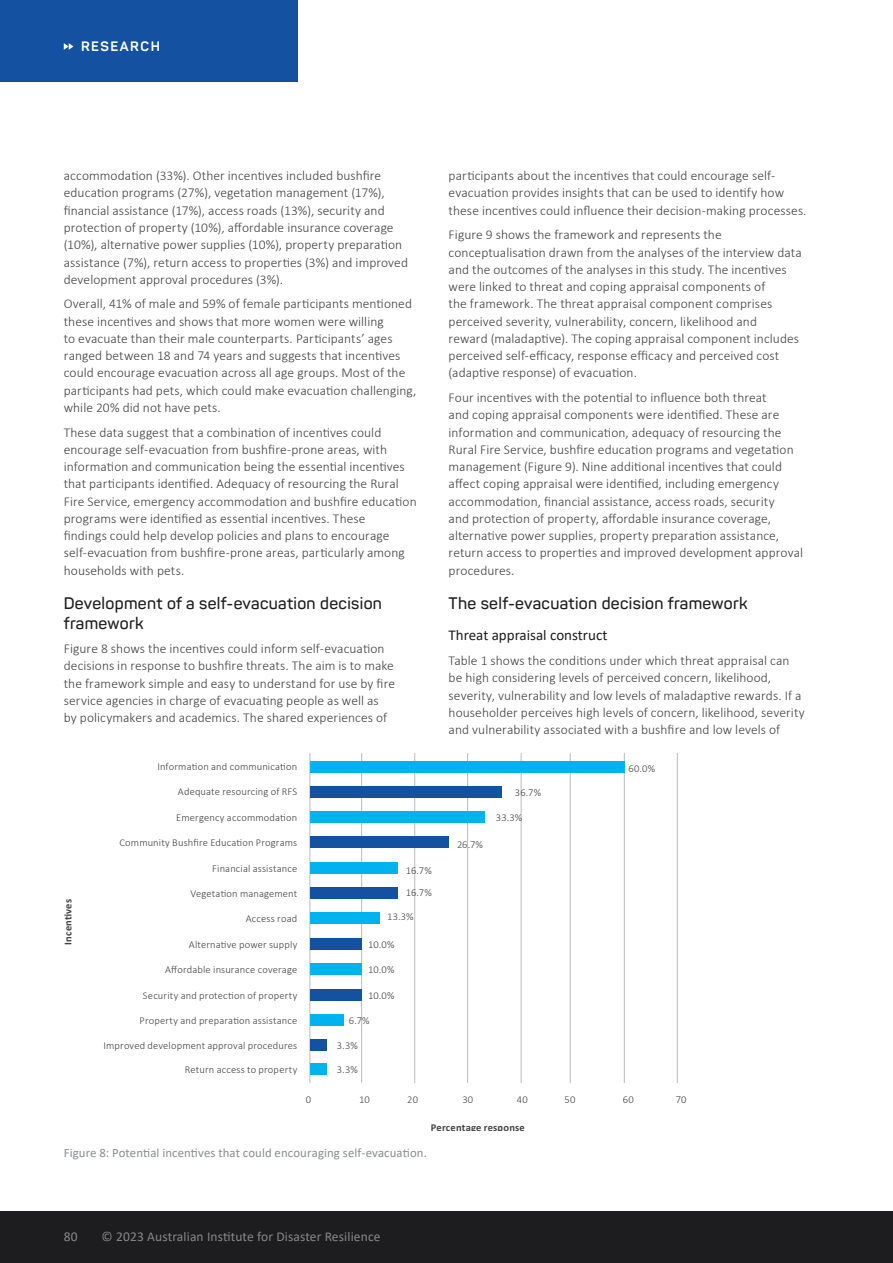
<style>
.page{position:relative;width:893px;height:1263px;background:#fff}
.page>*{position:absolute;margin:0;border:0;box-sizing:border-box;transform-origin:0 0}
.t1{font:600 16.5px/19.5px "Panton";letter-spacing:.02em;color:#1d1d1f}
.t2{font:15px "Calibri";color:#1d1d1f}
.t3{font:300 13.5px/17.2px "Calibri";letter-spacing:.005em;color:#414042}
.t4{font:13.5px "Calibri";letter-spacing:.01em;color:#868788}
.t5{font:700 13.5px "Panton";letter-spacing:.11em;color:#fff}
.t6{font:12.75px "Calibri";letter-spacing:.01em;color:#8a8c8e}
.t7{font:300 10.5px/22.6px "Calibri";letter-spacing:.015em;color:#414042}
.t8{font:700 10.5px "Calibri";letter-spacing:.02em;color:#414042}
</style>
<div class="page">
<div style="left:0;top:0;width:298px;height:81px;background:#1452a1"></div>
<svg style="left:64px;top:43px;width:9px;height:7px"></svg>
<div style="left:0;top:1212px;width:893px;height:51px;background:#1d1d1f"></div>
<hr style="left:624px;top:753px;width:1px;height:330px;background:#b8babc">
<hr style="left:677px;top:753px;width:1px;height:330px;background:#b8babc">
<hr style="left:521px;top:753px;width:1px;height:330px;background:#b8babc">
<hr style="left:414px;top:753px;width:1px;height:330px;background:#b8babc">
<hr style="left:361px;top:753px;width:1px;height:330px;background:#b8babc">
<hr style="left:467px;top:753px;width:1px;height:330px;background:#b8babc">
<hr style="left:570px;top:753px;width:1px;height:330px;background:#b8babc">
<hr style="left:310px;top:753px;width:1px;height:330px;background:#b8babc">
<div style="left:310px;top:761px;width:314px;height:12px;background:#00b3ef"></div>
<div style="left:310px;top:785px;width:191px;height:12px;background:#1452a1"></div>
<div style="left:310px;top:811px;width:174px;height:12px;background:#00b3ef"></div>
<div style="left:310px;top:836px;width:139px;height:12px;background:#1452a1"></div>
<div style="left:310px;top:862px;width:87px;height:12px;background:#00b3ef"></div>
<div style="left:310px;top:887px;width:87px;height:12px;background:#1452a1"></div>
<div style="left:310px;top:912px;width:69px;height:12px;background:#00b3ef"></div>
<div style="left:310px;top:938px;width:52px;height:12px;background:#1452a1"></div>
<div style="left:310px;top:963px;width:52px;height:12px;background:#00b3ef"></div>
<div style="left:310px;top:988px;width:51px;height:12px;background:#1452a1"></div>
<div style="left:310px;top:1014px;width:34px;height:12px;background:#00b3ef"></div>
<div style="left:310px;top:1039px;width:17px;height:12px;background:#1452a1"></div>
<div style="left:310px;top:1063px;width:17px;height:12px;background:#00b3ef"></div>
<p class="t5" style="left:81px;top:38px;width:80px">RESEARCH</p>
<p class="t3" style="left:64px;top:167px;width:346px">accommodation (33%). Other incentives included bushfire education programs (27%), vegetation management (17%), financial assistance (17%), access roads (13%), security and protection of property (10%), affordable insurance coverage (10%), alternative power supplies (10%), property preparation assistance (7%), return access to properties (3%) and improved development approval procedures (3%).</p>
<p class="t3" style="left:64px;top:295px;width:354px">Overall, 41% of male and 59% of female participants mentioned these incentives and shows that more women were willing<br>to evacuate than their male counterparts. Participants’ ages ranged between 18 and 74 years and suggests that incentives could encourage evacuation across all age groups. Most of the participants had pets, which could make evacuation challenging, while 20% did not have pets.</p>
<p class="t3" style="left:64px;top:423px;width:354px">These data suggest that a combination of incentives could encourage self-evacuation from bushfire-prone areas, with information and communication being the essential incentives that participants identified. Adequacy of resourcing the Rural Fire Service, emergency accommodation and bushfire education programs were identified as essential incentives. These<br>findings could help develop policies and plans to encourage self-evacuation from bushfire-prone areas, particularly among households with pets.</p>
<p class="t1" style="left:64px;top:593px;width:320px">Development of a self-evacuation decision framework</p>
<p class="t3" style="left:64px;top:640px;width:333px">Figure 8 shows the incentives could inform self-evacuation decisions in response to bushfire threats. The aim is to make the framework simple and easy to understand for use by fire service agencies in charge of evacuating people as well as by policymakers and academics. The shared experiences of</p>
<p class="t7" style="left:157px;top:755px;width:141px">Information and communication</p>
<p class="t8" style="left:61px;top:945px;width:47px;rotate:-90deg">Incentives</p>
<p class="t7" style="left:178px;top:780px;width:121px">Adequate resourcing of RFS</p>
<p class="t7" style="left:176px;top:806px;width:123px">Emergency accommodation</p>
<p class="t7" style="left:119px;top:831px;width:179px">Community Bushfire Education Programs</p>
<p class="t7" style="left:212px;top:857px;width:87px">Financial assistance</p>
<p class="t7" style="left:191px;top:882px;width:108px">Vegetation management</p>
<p class="t7" style="left:246px;top:907px;width:53px">Access road</p>
<p class="t7" style="left:189px;top:933px;width:110px">Alternative power supply</p>
<p class="t7" style="left:165px;top:958px;width:134px">Affordable insurance coverage</p>
<p class="t7" style="left:143px;top:983px;width:156px">Security and protection of property</p>
<p class="t7" style="left:140px;top:1009px;width:159px">Property and preparation assistance</p>
<p class="t7" style="left:103px;top:1034px;width:195px">Improved development approval procedures</p>
<p class="t7" style="left:185px;top:1058px;width:114px">Return access to property</p>
<p class="t7" style="left:406px;top:859px;width:28px">16.7%<br>16.7%</p>
<p class="t7" style="left:387px;top:905px;width:28px">13.3%</p>
<p class="t7" style="left:368px;top:933px;width:28px">10.0%</p>
<p class="t7" style="left:368px;top:958px;width:28px">10.0%</p>
<p class="t7" style="left:368px;top:984px;width:28px">10.0%</p>
<p class="t7" style="left:349px;top:1009px;width:22px">6.7%</p>
<p class="t7" style="left:337px;top:1034px;width:22px">3.3%</p>
<p class="t7" style="left:337px;top:1058px;width:22px">3.3%</p>
<p class="t3" style="left:449px;top:167px;width:359px">participants about the incentives that could encourage self&shy;evacuation provides insights that can be used to identify how these incentives could influence their decision-making processes.</p>
<p class="t3" style="left:449px;top:226px;width:355px">Figure 9 shows the framework and represents the conceptualisation drawn from the analyses of the interview data and the outcomes of the analyses in this study. The incentives were linked to threat and coping appraisal components of<br>the framework. The threat appraisal component comprises perceived severity, vulnerability, concern, likelihood and<br>reward (maladaptive). The coping appraisal component includes perceived self-efficacy, response efficacy and perceived cost (adaptive response) of evacuation.</p>
<p class="t3" style="left:449px;top:389px;width:356px">Four incentives with the potential to influence both threat<br>and coping appraisal components were identified. These are information and communication, adequacy of resourcing the Rural Fire Service, bushfire education programs and vegetation management (Figure 9). Nine additional incentives that could affect coping appraisal were identified, including emergency accommodation, financial assistance, access roads, security<br>and protection of property, affordable insurance coverage, alternative power supplies, property preparation assistance, return access to properties and improved development approval procedures.</p>
<p class="t1" style="left:449px;top:593px;width:301px">The self-evacuation decision framework</p>
<p class="t2" style="left:449px;top:625px;width:160px">Threat appraisal construct</p>
<p class="t3" style="left:449px;top:652px;width:358px">Table 1 shows the conditions under which threat appraisal can be high considering levels of perceived concern, likelihood, severity, vulnerability and low levels of maladaptive rewards. If a householder perceives high levels of concern, likelihood, severity and vulnerability associated with a bushfire and low levels of</p>
<p class="t7" style="left:457px;top:833px;width:28px">26.7%</p>
<p class="t7" style="left:515px;top:780px;width:28px">36.7%</p>
<p class="t7" style="left:496px;top:806px;width:28px">33.3%</p>
<p class="t7" style="left:628px;top:757px;width:28px">60.0%</p>
<p class="t7" style="left:306px;top:1088px;width:7px">0</p>
<p class="t7" style="left:359px;top:1088px;width:12px">10</p>
<p class="t7" style="left:407px;top:1088px;width:12px">20</p>
<p class="t7" style="left:462px;top:1088px;width:12px">30</p>
<p class="t7" style="left:517px;top:1088px;width:13px">40</p>
<p class="t7" style="left:565px;top:1088px;width:12px">50</p>
<p class="t8" style="left:431px;top:1120px;width:95px">Percentage response</p>
<p class="t6" style="left:64px;top:1143px;width:365px">Figure 8: Potential incentives that could encouraging self-evacuation.</p>
<p class="t4" style="left:64px;top:1227px;width:15px">80</p>
<p class="t4" style="left:102px;top:1227px;width:280px">© 2023 Australian Institute for Disaster Resilience</p>
<p class="t7" style="left:623px;top:1088px;width:12px">60</p>
<p class="t7" style="left:676px;top:1088px;width:12px">70</p>
</div>
